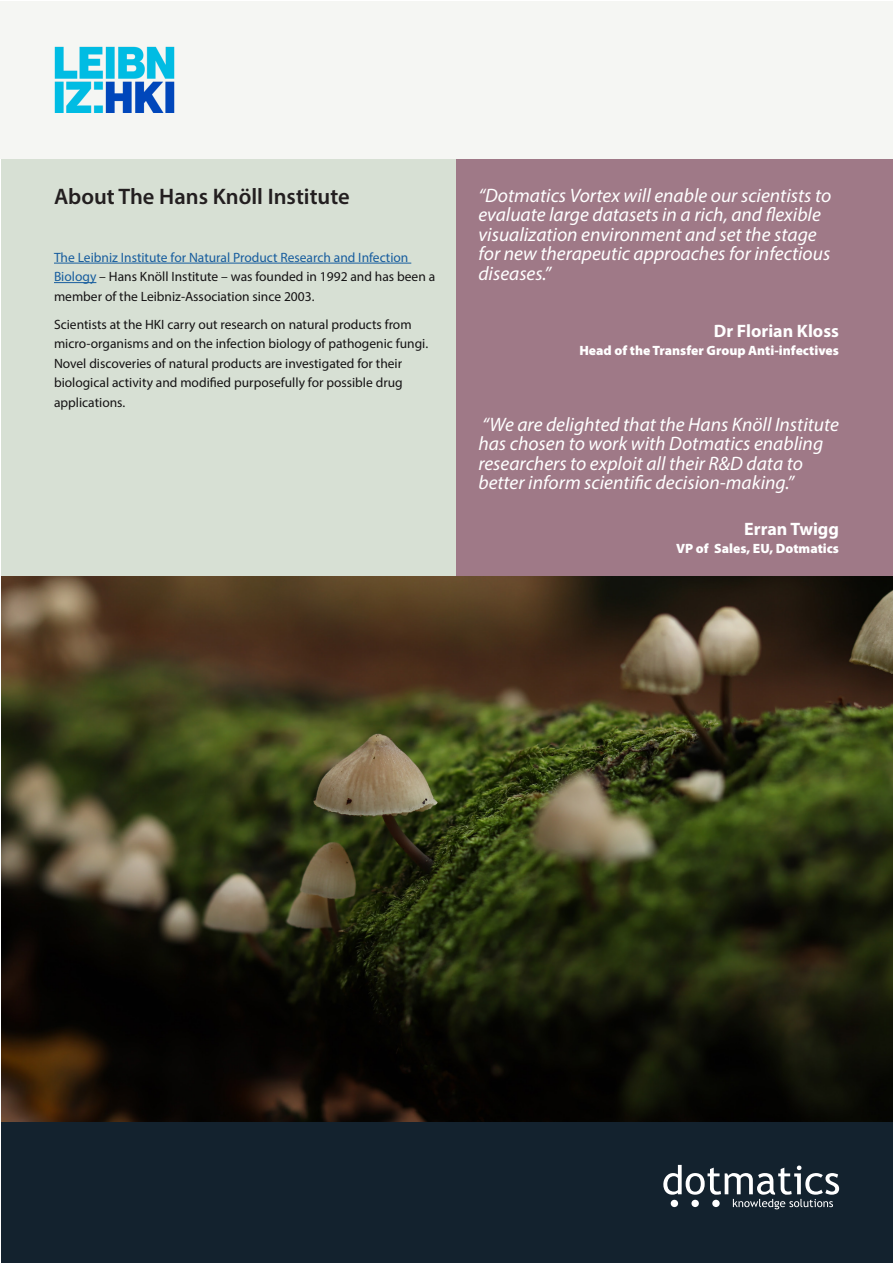
<style>
.page{position:relative;width:893px;height:1263px;background:#fff}
.page>*{position:absolute;margin:0;border:0;box-sizing:border-box;transform-origin:0 0}
.Main_Para_Style{font:600 22.5px "Myriad Pro";color:#231f20}
.standard-text{font:italic 19.5px/19.5px "Myriad Pro";color:#fff}
.front-page-header-sm{font:700 18px "Myriad Pro";color:#fff}
.standard-text-2{font:13.5px/19.5px "Myriad Pro";color:#151314}
.standard-text-3{font:900 13.5px "Myriad Pro";color:#fff}
.s1{color:#175d9e}
</style>
<div class="page">
<div style="left:0;top:1px;width:892px;height:158px;background:#f5f6f3"></div>
<div style="left:2px;top:159px;width:454px;height:417px;background:#d7e0d4"></div>
<div style="left:456px;top:159px;width:437px;height:417px;background:#9f7987"></div>
<img style="left:54px;top:47px;width:121px;height:65px">
<hr style="left:54px;top:263px;width:357px;height:1px;background:#175d9e">
<hr style="left:54px;top:282px;width:42px;height:1px;background:#175d9e">
<img style="left:2px;top:576px;width:891px;height:547px">
<div style="left:2px;top:1123px;width:891px;height:140px;background:#13222e"></div>
<svg style="left:663px;top:1165px;width:176px;height:44px"></svg>
<div style="left:671px;top:1200px;width:7px;height:7px;background:#fff;border-radius:50%"></div>
<div style="left:691px;top:1200px;width:8px;height:7px;background:#fff;border-radius:50%"></div>
<div style="left:712px;top:1200px;width:8px;height:7px;background:#fff;border-radius:50%"></div>
<p class="Main_Para_Style" style="left:54px;top:182px;width:297px">About The Hans Knöll Institute</p>
<p class="standard-text-2" style="left:54px;top:247px;width:383px"><span class="s1">The Leibniz Institute for Natural Product Research and Infection<br>Biology</span> – Hans Knöll Institute – was founded in 1992 and has been a member of the Leibniz-Association since 2003.</p>
<p class="standard-text-2" style="left:54px;top:314px;width:376px">Scientists at the HKI carry out research on natural products from micro-organisms and on the infection biology of pathogenic fungi.<br>Novel discoveries of natural products are investigated for their biological activity and modified purposefully for possible drug applications.</p>
<p class="standard-text" style="left:478px;top:185px;width:354px">“Dotmatics Vortex will enable our scientists to evaluate large datasets in a rich, and flexible visualization environment and set the stage for new therapeutic approaches for infectious diseases.”</p>
<p class="front-page-header-sm" style="left:714px;top:320px;width:127px">Dr Florian Kloss</p>
<p class="standard-text-3" style="left:579px;top:342px;width:261px">Head of the Transfer Group Anti-infectives</p>
<p class="standard-text" style="left:478px;top:414px;width:362px">“We are delighted that the Hans Knöll Institute has chosen to work with Dotmatics enabling researchers to exploit all their R&amp;D data to better inform scientific decision-making.”</p>
<p class="front-page-header-sm" style="left:744px;top:517px;width:96px">Erran Twigg</p>
<p class="standard-text-3" style="left:676px;top:539px;width:164px">VP of Sales, EU, Dotmatics</p>
</div>
